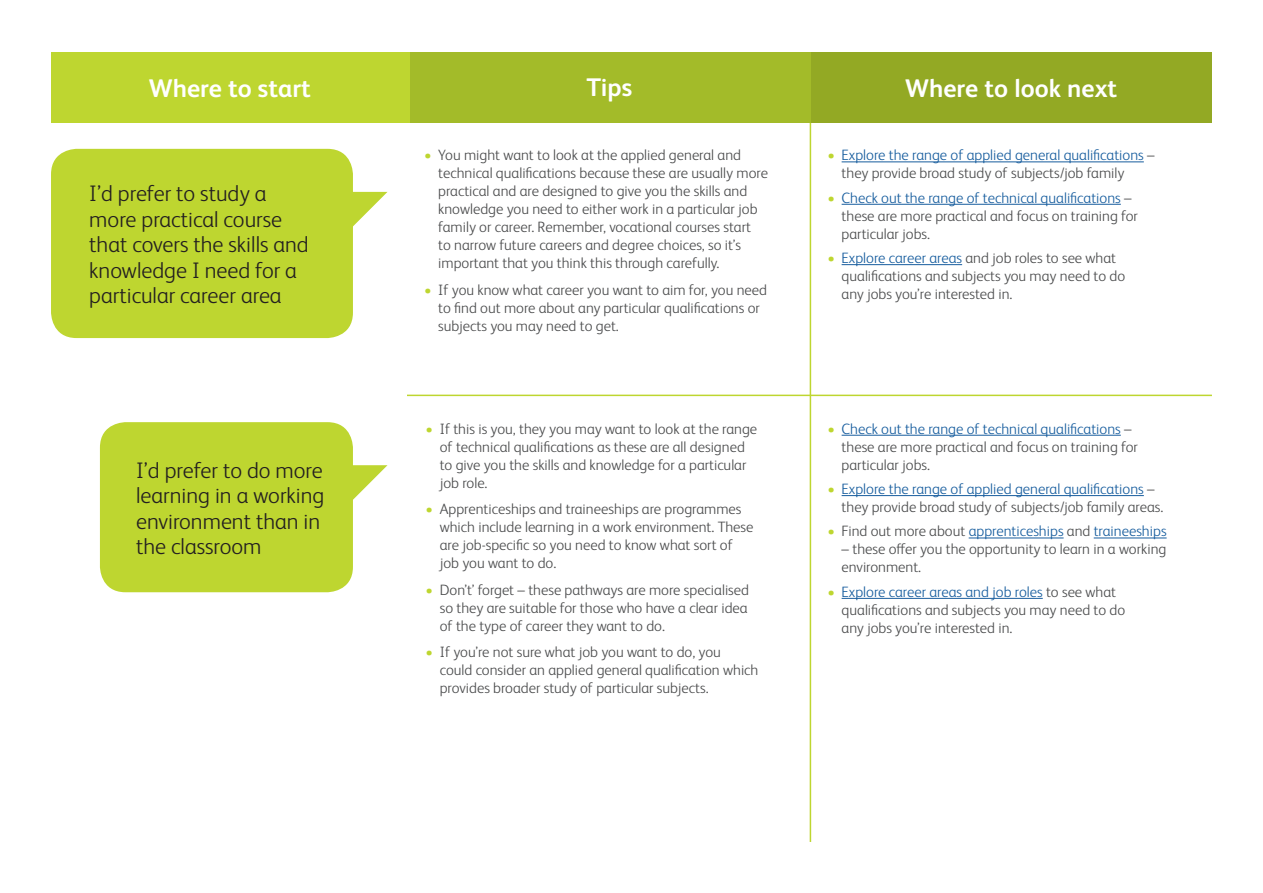
<style>
.page{position:relative;width:1263px;height:893px;background:#fff}
.page>*{position:absolute;margin:0;border:0;box-sizing:border-box;transform-origin:0 0}
.t1{font:700 25.5px "FS Albert Pro";color:#fff}
.t2{font:300 22.5px/25.5px "FS Albert Pro";color:#231f20}
.t3{font:300 15px/18px "FS Albert Pro";color:#4b4c4d}
.t4{font:300 15px/18px "FS Albert Pro";color:#175d9e}
.s1{color:#bed630}
.s2{color:#4b4c4d}
.s3{color:#175d9e}
</style>
<div class="page">
<hr style="left:810px;top:52px;width:1px;height:790px;background:#bed630">
<div style="left:810px;top:52px;width:402px;height:70px;background:#93a924"></div>
<div style="left:410px;top:52px;width:400px;height:70px;background:#a3bb29"></div>
<div style="left:51px;top:52px;width:359px;height:70px;background:#bed630"></div>
<div style="left:100px;top:422px;width:253px;height:170px;background:#bed630;border-radius:26px"></div>
<div style="left:51px;top:149px;width:302px;height:189px;background:#bed630;border-radius:26px"></div>
<svg style="left:353px;top:465px;width:34px;height:35px"></svg>
<svg style="left:353px;top:192px;width:34px;height:35px"></svg>
<hr style="left:842px;top:161px;width:302px;height:1px;background:#175d9e">
<hr style="left:842px;top:204px;width:279px;height:1px;background:#175d9e">
<hr style="left:842px;top:264px;width:120px;height:1px;background:#175d9e">
<hr style="left:842px;top:435px;width:279px;height:1px;background:#175d9e">
<hr style="left:842px;top:495px;width:302px;height:1px;background:#175d9e">
<hr style="left:969px;top:538px;width:94px;height:1px;background:#175d9e">
<hr style="left:1094px;top:538px;width:72px;height:1px;background:#175d9e">
<hr style="left:842px;top:598px;width:201px;height:1px;background:#175d9e">
<hr style="left:407px;top:395px;width:805px;height:1px;background:#bed630">
<p class="t1" style="left:149px;top:70px;width:164px">Where to start</p>
<p class="t1" style="left:586px;top:69px;width:47px">Tips</p>
<p class="t1" style="left:905px;top:70px;width:214px">Where to look next</p>
<p class="t2" style="left:89px;top:179px;width:221px">I’d prefer to study a more practical course that covers the skills and knowledge I need for a particular career area</p>
<p class="t2" style="left:136px;top:456px;width:190px">I’d prefer to do more learning in a working environment than in the classroom</p>
<p class="t3" style="left:438px;top:145px;width:331px;text-indent:-14px"><span class="s1">•</span> You might want to look at the applied general and technical qualifications because these are usually more practical and are designed to give you the skills and knowledge you need to either work in a particular job family or career. Remember, vocational courses start<br>to narrow future careers and degree choices, so it’s important that you think this through carefully.</p>
<p class="t3" style="left:438px;top:280px;width:330px;text-indent:-14px"><span class="s1">•</span> If you know what career you want to aim for, you need to find out more about any particular qualifications or subjects you may need to get.</p>
<p class="t3" style="left:440px;top:419px;width:319px;text-indent:-14px"><span class="s1">•</span> If this is you, they you may want to look at the range of technical qualifications as these are all designed to give you the skills and knowledge for a particular job role.</p>
<p class="t3" style="left:440px;top:499px;width:315px;text-indent:-14px"><span class="s1">•</span> Apprenticeships and traineeships are programmes which include learning in a work environment. These are job-specific so you need to know what sort of job you want to do.</p>
<p class="t3" style="left:440px;top:580px;width:311px;text-align:justify;text-indent:-14px"><span class="s1">•</span> Don’t’ forget – these pathways are more specialised so they are suitable for those who have a clear idea of the type of career they want to do.</p>
<p class="t3" style="left:440px;top:642px;width:320px;text-indent:-14px"><span class="s1">•</span> If you’re not sure what job you want to do, you<br>could consider an applied general qualification which provides broader study of particular subjects.</p>
<p class="t4" style="left:842px;top:145px;width:314px;text-indent:-14px"><span class="s1">•</span> Explore the range of applied general qualifications <span class="s2">– they provide broad study of subjects/job family</span></p>
<p class="t3" style="left:842px;top:188px;width:298px;text-indent:-14px"><span class="s1">•</span> <span class="s3">Check out the range of technical qualifications</span> – these are more practical and focus on training for particular jobs.</p>
<p class="t3" style="left:842px;top:248px;width:285px;text-indent:-14px"><span class="s1">•</span> <span class="s3">Explore career areas</span> and job roles to see what qualifications and subjects you may need to do any jobs you’re interested in.</p>
<p class="t3" style="left:842px;top:419px;width:298px;text-indent:-14px"><span class="s1">•</span> <span class="s3">Check out the range of technical qualifications</span> – these are more practical and focus on training for particular jobs.</p>
<p class="t3" style="left:842px;top:479px;width:323px;text-indent:-14px"><span class="s1">•</span> <span class="s3">Explore the range of applied general qualifications</span> – they provide broad study of subjects/job family areas.</p>
<p class="t4" style="left:827px;top:521px;width:341px"><span class="s1">•</span> <span class="s2">Find out more about</span> apprenticeships <span class="s2">and</span> traineeships</p>
<p class="t3" style="left:842px;top:539px;width:326px">– these offer you the opportunity to learn in a working environment.</p>
<p class="t3" style="left:842px;top:582px;width:285px;text-indent:-14px"><span class="s1">•</span> <span class="s3">Explore career areas and job roles</span> to see what qualifications and subjects you may need to do any jobs you’re interested in.</p>
</div>
